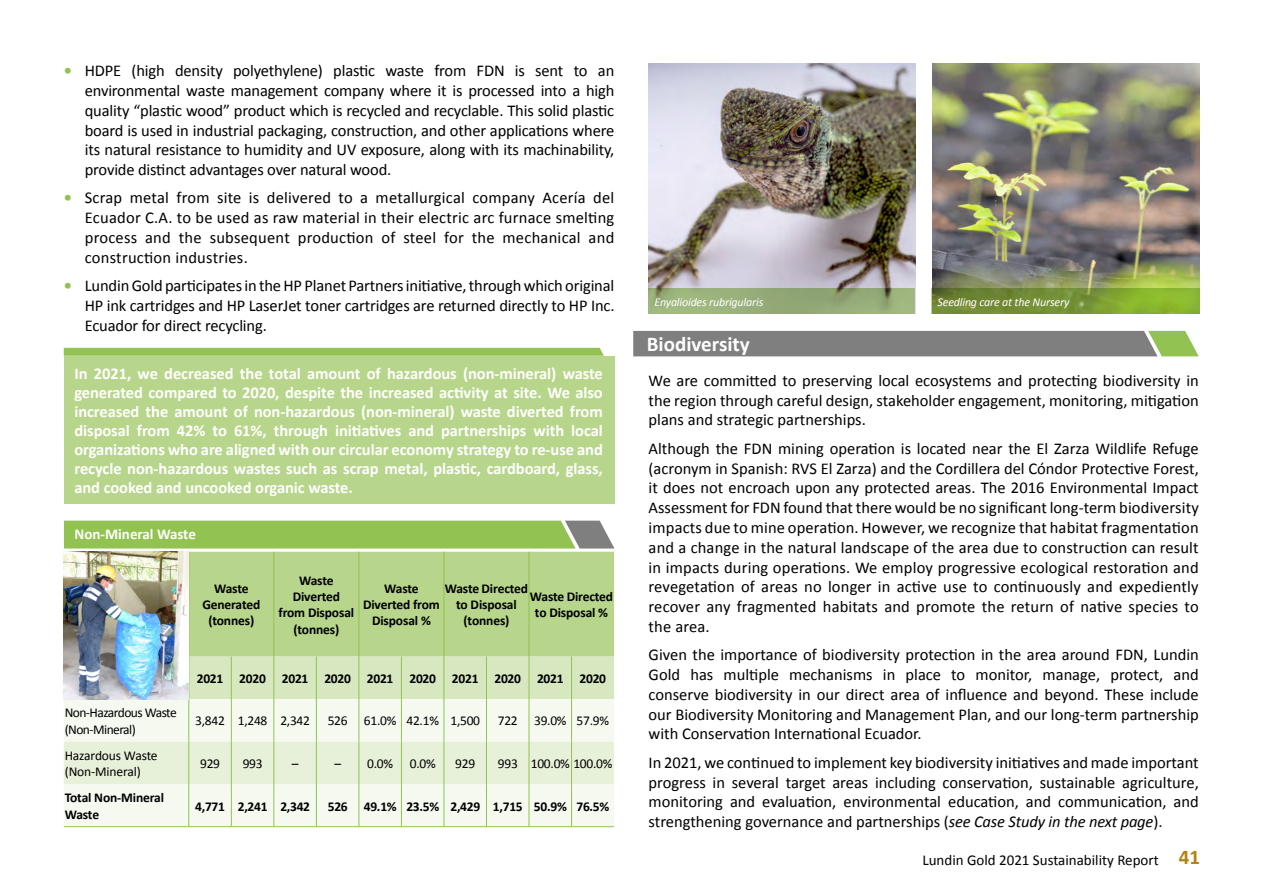
<style>
.page{position:relative;width:1263px;height:893px;background:#fff}
.page>*{position:absolute;margin:0;border:0;box-sizing:border-box;transform-origin:0 0}
.t1{font:700 21px "Calibri";color:#fff}
.t2{font:16.5px/19.8px "Calibri";color:#000;text-align:justify}
.t3{font:700 16.5px/19px "Calibri";letter-spacing:-.005em;color:#fff;text-align:justify}
.t4{font:15px "Calibri";color:#000}
.t5{font:700 15px "Calibri";color:#fff}
.t6{font:700 13.5px/16.2px "Calibri";letter-spacing:-.02em;color:#000;text-align:center}
.t7{font:13.5px/16.2px "Calibri";letter-spacing:-.02em;color:#000}
.t8{font:13.5px/16.2px "Calibri";letter-spacing:-.04em;color:#000}
.t9{font:italic 12px "Calibri";letter-spacing:-.015em;color:#fff}
.s1{font-weight:700;color:#92c252}
.s2{font-style:italic}
.s3{font-weight:700;font-size:21px;color:#b58410}
</style>
<div class="page">
<div style="left:64px;top:356px;width:550px;height:148px;background:#b7d58b"></div>
<svg style="left:64px;top:348px;width:540px;height:8px;background:#96c458"></svg>
<div style="left:64px;top:699px;width:550px;height:127px;background:#f6f9f0"></div>
<div style="left:64px;top:742px;width:550px;height:42px;background:#e7f0d9"></div>
<hr style="left:189px;top:699px;width:1px;height:43px;background:#92c252">
<hr style="left:189px;top:742px;width:1px;height:42px;background:#92c252">
<hr style="left:189px;top:784px;width:1px;height:42px;background:#92c252">
<hr style="left:231px;top:699px;width:1px;height:43px;background:#92c252">
<hr style="left:274px;top:699px;width:1px;height:43px;background:#92c252">
<hr style="left:316px;top:699px;width:1px;height:43px;background:#92c252">
<hr style="left:359px;top:699px;width:1px;height:43px;background:#92c252">
<hr style="left:401px;top:699px;width:1px;height:43px;background:#92c252">
<hr style="left:444px;top:699px;width:1px;height:43px;background:#92c252">
<hr style="left:486px;top:699px;width:1px;height:43px;background:#92c252">
<hr style="left:529px;top:699px;width:1px;height:43px;background:#92c252">
<hr style="left:571px;top:699px;width:1px;height:43px;background:#92c252">
<hr style="left:231px;top:742px;width:1px;height:42px;background:#92c252">
<hr style="left:274px;top:742px;width:1px;height:42px;background:#92c252">
<hr style="left:316px;top:742px;width:1px;height:42px;background:#92c252">
<hr style="left:359px;top:742px;width:1px;height:42px;background:#92c252">
<hr style="left:401px;top:742px;width:1px;height:42px;background:#92c252">
<hr style="left:444px;top:742px;width:1px;height:42px;background:#92c252">
<hr style="left:486px;top:742px;width:1px;height:42px;background:#92c252">
<hr style="left:529px;top:742px;width:1px;height:42px;background:#92c252">
<hr style="left:571px;top:742px;width:1px;height:42px;background:#92c252">
<hr style="left:231px;top:784px;width:1px;height:42px;background:#92c252">
<hr style="left:274px;top:784px;width:1px;height:42px;background:#92c252">
<hr style="left:316px;top:784px;width:1px;height:42px;background:#92c252">
<hr style="left:359px;top:784px;width:1px;height:42px;background:#92c252">
<hr style="left:401px;top:784px;width:1px;height:42px;background:#92c252">
<hr style="left:444px;top:784px;width:1px;height:42px;background:#92c252">
<hr style="left:486px;top:784px;width:1px;height:42px;background:#92c252">
<hr style="left:529px;top:784px;width:1px;height:42px;background:#92c252">
<hr style="left:571px;top:784px;width:1px;height:42px;background:#92c252">
<hr style="left:64px;top:826px;width:125px;height:1px;background:#92c252">
<hr style="left:189px;top:826px;width:42px;height:1px;background:#92c252">
<hr style="left:231px;top:826px;width:43px;height:1px;background:#92c252">
<hr style="left:274px;top:826px;width:42px;height:1px;background:#92c252">
<hr style="left:316px;top:826px;width:43px;height:1px;background:#92c252">
<hr style="left:359px;top:826px;width:42px;height:1px;background:#92c252">
<hr style="left:401px;top:826px;width:43px;height:1px;background:#92c252">
<hr style="left:444px;top:826px;width:42px;height:1px;background:#92c252">
<hr style="left:486px;top:826px;width:43px;height:1px;background:#92c252">
<hr style="left:529px;top:826px;width:42px;height:1px;background:#92c252">
<hr style="left:571px;top:826px;width:43px;height:1px;background:#92c252">
<svg style="left:64px;top:521px;width:550px;height:178px;background:#b8d58f"></svg>
<img style="left:64px;top:552px;width:124px;height:147px">
<svg style="left:633px;top:331px;width:566px;height:25px;background:#82857f"></svg>
<img style="left:648px;top:64px;width:267px;height:224px">
<img style="left:932px;top:64px;width:267px;height:224px">
<svg style="left:648px;top:288px;width:267px;height:26px;background:#96ac78"></svg>
<svg style="left:931px;top:288px;width:269px;height:26px;background:#7a9933"></svg>
<p class="t2" style="left:85px;top:61px;width:531px;text-indent:-21px"><span class="s1">•</span> HDPE (high density polyethylene) plastic waste from FDN is sent to an environmental waste management company where it is processed into a high quality “plastic wood” product which is recycled and recyclable. This solid plastic board is used in industrial packaging, construction, and other applications where its natural resistance to humidity and UV exposure, along with its machinability, provide distinct advantages over natural wood.</p>
<p class="t2" style="left:85px;top:188px;width:531px;text-indent:-21px"><span class="s1">•</span> Scrap metal from site is delivered to a metallurgical company Acería del Ecuador C.A. to be used as raw material in their electric arc furnace smelting process and the subsequent production of steel for the mechanical and construction industries.</p>
<p class="t2" style="left:85px;top:276px;width:531px;text-indent:-21px"><span class="s1">•</span> Lundin Gold participates in the HP Planet Partners initiative, through which original HP ink cartridges and HP LaserJet toner cartridges are returned directly to HP Inc.<br>Ecuador for direct recycling.</p>
<p class="t3" style="left:74px;top:364px;width:530px">In 2021, we decreased the total amount of hazardous (non-mineral) waste generated compared to 2020, despite the increased activity at site. We also increased the amount of non-hazardous (non-mineral) waste diverted from disposal from 42% to 61%, through initiatives and partnerships with local organizations who are aligned with our circular economy strategy to re-use and recycle non-hazardous wastes such as scrap metal, plastic, cardboard, glass, and cooked and uncooked organic waste.</p>
<p class="t5" style="left:75px;top:524px;width:123px">Non-Mineral Waste</p>
<p class="t6" style="left:202px;top:580px;width:59px">Waste<br>Generated (tonnes)</p>
<p class="t6" style="left:279px;top:572px;width:77px">Waste<br>Diverted from Disposal (tonnes)</p>
<p class="t6" style="left:363px;top:580px;width:78px">Waste<br>Diverted from<br>Disposal %</p>
<p class="t6" style="left:445px;top:580px;width:85px">Waste Directed to Disposal (tonnes)</p>
<p class="t6" style="left:530px;top:588px;width:85px">Waste Directed to Disposal %</p>
<p class="t6" style="left:197px;top:670px;width:411px">2021 2020 2021 2020 2021 2020 2021 2020 2021 2020</p>
<p class="t8" style="left:65px;top:705px;width:114px">Non-Hazardous Waste (Non-Mineral)</p>
<p class="t7" style="left:195px;top:713px;width:116px">3,842 1,248 2,342</p>
<p class="t7" style="left:328px;top:713px;width:154px">526 61.0% 42.1% 1,500</p>
<p class="t7" style="left:498px;top:713px;width:113px">722 39.0% 57.9%</p>
<p class="t7" style="left:65px;top:747px;width:94px">Hazardous Waste (Non-Mineral)</p>
<p class="t7" style="left:200px;top:755px;width:21px">929</p>
<p class="t7" style="left:243px;top:755px;width:21px">993</p>
<p class="t7" style="left:292px;top:755px;width:8px">–</p>
<p class="t7" style="left:334px;top:755px;width:103px">– 0.0% 0.0%</p>
<p class="t7" style="left:455px;top:755px;width:21px">929</p>
<p class="t7" style="left:498px;top:755px;width:116px">993 100.0% 100.0%</p>
<p class="t6" style="left:65px;top:790px;width:101px;text-align:left">Total Non-Mineral<br>Waste</p>
<p class="t6" style="left:195px;top:798px;width:116px">4,771 2,241 2,342</p>
<p class="t6" style="left:328px;top:798px;width:283px">526 49.1% 23.5% 2,429 1,715 50.9% 76.5%</p>
<p class="t9" style="left:654px;top:293px;width:110px">Enyalioides rubrigularis</p>
<p class="t9" style="left:937px;top:293px;width:133px">Seedling care at the Nursery</p>
<p class="t1" style="left:647px;top:330px;width:104px">Biodiversity</p>
<p class="t2" style="left:649px;top:370px;width:552px">We are committed to preserving local ecosystems and protecting biodiversity in the region through careful design, stakeholder engagement, monitoring, mitigation plans and strategic partnerships.</p>
<p class="t2" style="left:649px;top:438px;width:552px">Although the FDN mining operation is located near the El Zarza Wildlife Refuge (acronym in Spanish: RVS El Zarza) and the Cordillera del Cóndor Protective Forest, it does not encroach upon any protected areas. The 2016 Environmental Impact Assessment for FDN found that there would be no significant long-term biodiversity impacts due to mine operation. However, we recognize that habitat fragmentation and a change in the natural landscape of the area due to construction can result in impacts during operations. We employ progressive ecological restoration and revegetation of areas no longer in active use to continuously and expediently recover any fragmented habitats and promote the return of native species to the area.</p>
<p class="t2" style="left:649px;top:645px;width:552px">Given the importance of biodiversity protection in the area around FDN, Lundin Gold has multiple mechanisms in place to monitor, manage, protect, and conserve biodiversity in our direct area of influence and beyond. These include our Biodiversity Monitoring and Management Plan, and our long-term partnership with Conservation International Ecuador.</p>
<p class="t2" style="left:649px;top:752px;width:552px">In 2021, we continued to implement key biodiversity initiatives and made important progress in several target areas including conservation, sustainable agriculture, monitoring and evaluation, environmental education, and communication, and strengthening governance and partnerships (<span class="s2">see Case Study in the next page</span>).</p>
<p class="t4" style="left:922px;top:850px;width:279px">Lundin Gold 2021 Sustainability Report <span class="s3">41</span></p>
</div>
